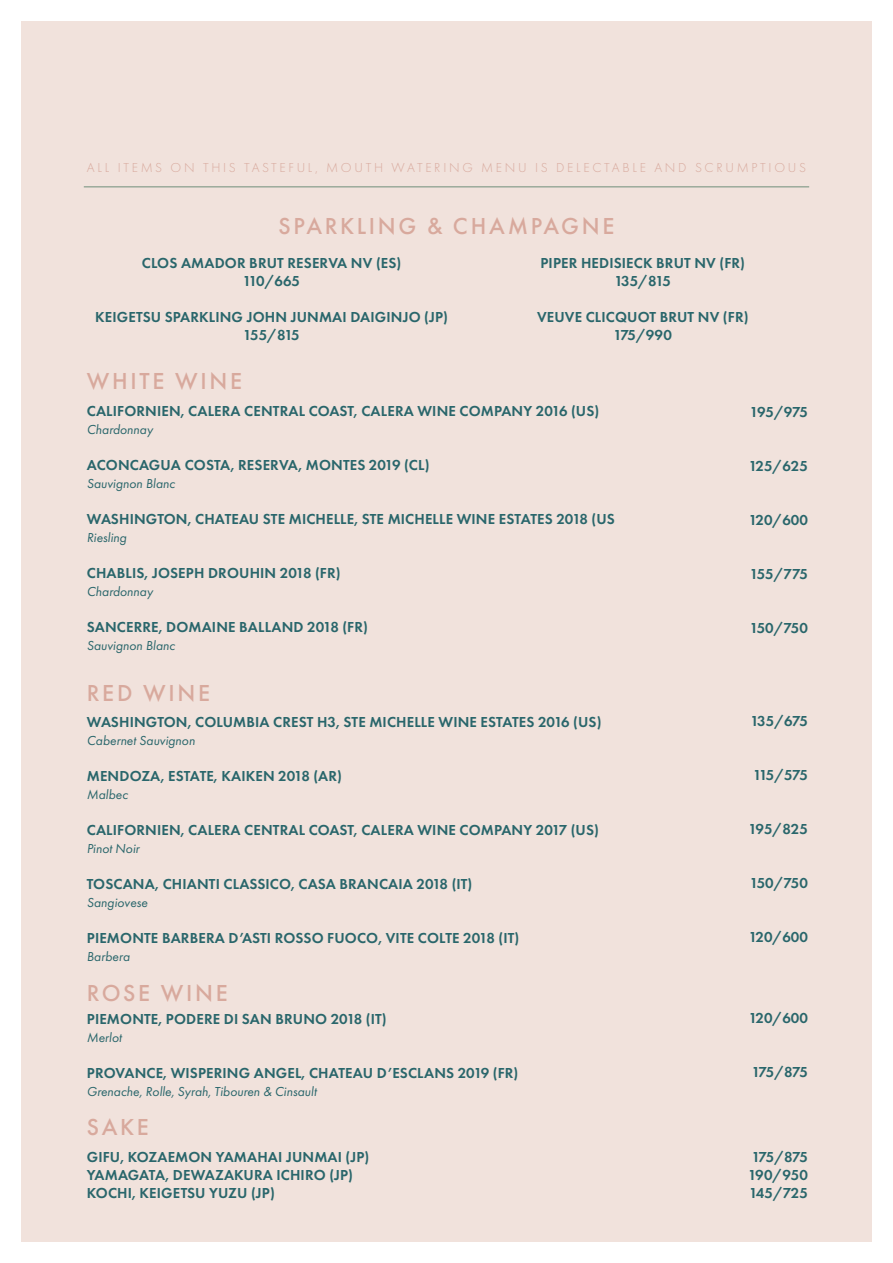
<style>
.page{position:relative;width:893px;height:1263px;background:#fff}
.page>*{position:absolute;margin:0;border:0;box-sizing:border-box;transform-origin:0 0}
.t1{font:500 24px "Futura PT";letter-spacing:.115em;color:#d8a99d}
.t2{font:600 15px "Futura PT";letter-spacing:.01em;color:#29666b}
.t3{font:italic 13.5px "Futura PT";color:#29666b}
.t4{font:300 13.5px "Futura PT";letter-spacing:.2em;color:#d8a99d}
</style>
<div class="page">
<div style="left:21px;top:21px;width:851px;height:1221px;background:#f1e2dc"></div>
<hr style="left:84px;top:186px;width:725px;height:2px;background:#9baa9b">
<p class="t4" style="left:87px;top:160px;width:721px">ALL ITEMS ON THIS TASTEFUL, MOUTH WATERING MENU IS DELECTABLE AND SCRUMPTIOUS</p>
<p class="t1" style="left:279px;top:211px;width:337px">SPARKLING &amp; CHAMPAGNE</p>
<p class="t2" style="left:142px;top:253px;width:261px">CLOS AMADOR BRUT RESERVA NV (ES)</p>
<p class="t2" style="left:243px;top:271px;width:59px">110/665</p>
<p class="t2" style="left:95px;top:307px;width:354px">KEIGETSU SPARKLING JOHN JUNMAI DAIGINJO (JP)</p>
<p class="t2" style="left:243px;top:325px;width:58px">155/815</p>
<p class="t2" style="left:540px;top:253px;width:206px">PIPER HEDISIECK BRUT NV (FR)</p>
<p class="t2" style="left:614px;top:271px;width:58px">135/815</p>
<p class="t2" style="left:537px;top:307px;width:213px">VEUVE CLICQUOT BRUT NV (FR)</p>
<p class="t2" style="left:613px;top:325px;width:60px">175/990</p>
<p class="t1" style="left:87px;top:367px;width:157px">WHITE WINE</p>
<p class="t2" style="left:87px;top:402px;width:514px">CALIFORNIEN, CALERA CENTRAL COAST, CALERA WINE COMPANY 2016 (US)</p>
<p class="t3" style="left:87px;top:422px;width:68px">Chardonnay</p>
<p class="t2" style="left:87px;top:456px;width:344px">ACONCAGUA COSTA, RESERVA, MONTES 2019 (CL)</p>
<p class="t3" style="left:87px;top:476px;width:90px">Sauvignon Blanc</p>
<p class="t2" style="left:87px;top:510px;width:529px">WASHINGTON, CHATEAU STE MICHELLE, STE MICHELLE WINE ESTATES 2018 (US</p>
<p class="t3" style="left:87px;top:530px;width:41px">Riesling</p>
<p class="t2" style="left:87px;top:564px;width:255px">CHABLIS, JOSEPH DROUHIN 2018 (FR)</p>
<p class="t3" style="left:87px;top:584px;width:68px">Chardonnay</p>
<p class="t2" style="left:87px;top:618px;width:283px">SANCERRE, DOMAINE BALLAND 2018 (FR)</p>
<p class="t3" style="left:87px;top:638px;width:90px">Sauvignon Blanc</p>
<p class="t1" style="left:87px;top:679px;width:125px">RED WINE</p>
<p class="t2" style="left:87px;top:712px;width:516px">WASHINGTON, COLUMBIA CREST H3, STE MICHELLE WINE ESTATES 2016 (US)</p>
<p class="t3" style="left:87px;top:732px;width:110px">Cabernet Sauvignon</p>
<p class="t2" style="left:87px;top:766px;width:257px">MENDOZA, ESTATE, KAIKEN 2018 (AR)</p>
<p class="t3" style="left:87px;top:786px;width:43px">Malbec</p>
<p class="t2" style="left:87px;top:820px;width:514px">CALIFORNIEN, CALERA CENTRAL COAST, CALERA WINE COMPANY 2017 (US)</p>
<p class="t3" style="left:87px;top:840px;width:54px">Pinot Noir</p>
<p class="t2" style="left:87px;top:874px;width:387px">TOSCANA, CHIANTI CLASSICO, CASA BRANCAIA 2018 (IT)</p>
<p class="t3" style="left:87px;top:894px;width:62px">Sangiovese</p>
<p class="t2" style="left:87px;top:928px;width:434px">PIEMONTE BARBERA D’ASTI ROSSO FUOCO, VITE COLTE 2018 (IT)</p>
<p class="t3" style="left:87px;top:948px;width:45px">Barbera</p>
<p class="t1" style="left:87px;top:979px;width:142px">ROSE WINE</p>
<p class="t2" style="left:87px;top:1009px;width:301px">PIEMONTE, PODERE DI SAN BRUNO 2018 (IT)</p>
<p class="t3" style="left:87px;top:1029px;width:36px">Merlot</p>
<p class="t2" style="left:87px;top:1063px;width:433px">PROVANCE, WISPERING ANGEL, CHATEAU D’ESCLANS 2019 (FR)</p>
<p class="t3" style="left:87px;top:1083px;width:231px">Grenache, Rolle, Syrah, Tibouren &amp; Cinsault</p>
<p class="t1" style="left:87px;top:1112px;width:63px">SAKE</p>
<p class="t2" style="left:87px;top:1147px;width:284px">GIFU, KOZAEMON YAMAHAI JUNMAI (JP)</p>
<p class="t2" style="left:87px;top:1165px;width:268px">YAMAGATA, DEWAZAKURA ICHIRO (JP)</p>
<p class="t2" style="left:87px;top:1183px;width:189px">KOCHI, KEIGETSU YUZU (JP)</p>
<p class="t2" style="left:750px;top:402px;width:59px">195/975</p>
<p class="t2" style="left:749px;top:456px;width:61px">125/625</p>
<p class="t2" style="left:749px;top:510px;width:61px">120/600</p>
<p class="t2" style="left:750px;top:564px;width:60px">155/775</p>
<p class="t2" style="left:750px;top:618px;width:60px">150/750</p>
<p class="t2" style="left:750px;top:711px;width:59px">135/675</p>
<p class="t2" style="left:753px;top:765px;width:56px">115/575</p>
<p class="t2" style="left:748px;top:819px;width:61px">195/825</p>
<p class="t2" style="left:750px;top:873px;width:60px">150/750</p>
<p class="t2" style="left:749px;top:927px;width:61px">120/600</p>
<p class="t2" style="left:749px;top:1008px;width:61px">120/600</p>
<p class="t2" style="left:752px;top:1062px;width:58px">175/875</p>
<p class="t2" style="left:752px;top:1148px;width:58px">175/875</p>
<p class="t2" style="left:748px;top:1166px;width:61px">190/950</p>
<p class="t2" style="left:749px;top:1184px;width:60px">145/725</p>
</div>
